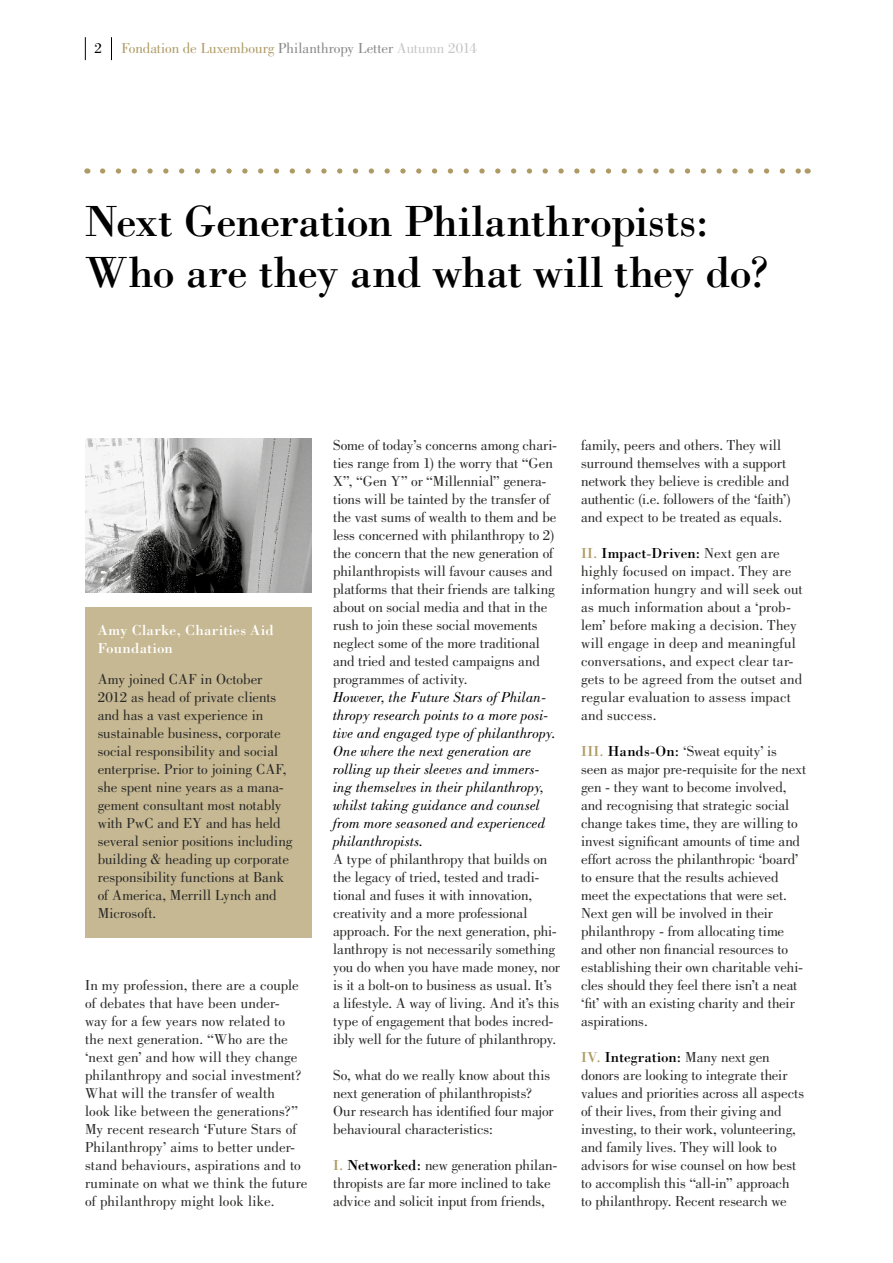
<style>
.page{position:relative;width:893px;height:1263px;background:#fff}
.page>*{position:absolute;margin:0;border:0;box-sizing:border-box;transform-origin:0 0}
.t1{font:45px/51px "Bodoni Std";letter-spacing:-.015em;color:#000}
.t2{font:15px/18px "Bodoni Std";color:#282827}
.t3{font:italic 15px/18px "Bodoni Std";color:#000}
.t4{font:15px "Bodoni Std";color:#ae9a64}
.t5{font:15px/18px "Bodoni Std";letter-spacing:.015em;color:#fff}
.t6{font:15px "Bodoni Std";color:#000}
.s1{color:#878787}
.s2{color:#c6c6c6}
.s3{color:#ae9a64}
.s4{color:#000}
</style>
<div class="page">
<svg style="left:111px;top:37px;width:1px;height:23px"></svg>
<svg style="left:85px;top:37px;width:1px;height:23px"></svg>
<div style="left:85px;top:607px;width:226px;height:330px;background:#c6b892"></div>
<img style="left:85px;top:439px;width:227px;height:153px">
<svg style="left:103px;top:168px;width:696px;height:6px"></svg>
<p class="t6" style="left:94px;top:39px;width:9px">2</p>
<p class="t4" style="left:121px;top:39px;width:357px">Fondation de Luxembourg <span class="s1">Philanthropy Letter</span> <span class="s2">Autumn 2014</span></p>
<h1 class="t1" style="left:85px;top:194px;width:686px">Next Generation Philanthropists:<br>Who are they and what will they do?</h1>
<p class="t5" style="left:98px;top:620px;width:177px">Amy Clarke, Charities Aid<br>Foundation</p>
<p class="t2" style="left:98px;top:670px;width:196px">Amy joined CAF in October<br>2012 as head of private clients and has a vast experience in sustainable business, corporate social responsibility and social enterprise. Prior to joining CAF, she spent nine years as a mana&shy;gement consultant most notably with PwC and EY and has held several senior positions including building &amp; heading up corporate responsibility functions at Bank of America, Merrill Lynch and<br>Microsoft.</p>
<p class="t2" style="left:85px;top:976px;width:224px">In my profession, there are a couple of debates that have been under-<br>way for a few years now related to<br>the next generation. “Who are the ‘next gen’ and how will they change philanthropy and social investment?<br>What will the transfer of wealth<br>look like between the generations?” My recent research ‘Future Stars of Philanthropy’ aims to better under&shy;stand behaviours, aspirations and to ruminate on what we think the future of philanthropy might look like.</p>
<p class="t2" style="left:333px;top:436px;width:226px">Some of today’s concerns among chari&shy;ties range from 1) the worry that “Gen X”, “Gen Y” or “Millennial” genera&shy;tions will be tainted by the transfer of the vast sums of wealth to them and be less concerned with philanthropy to 2) the concern that the new generation of philanthropists will favour causes and platforms that their friends are talking about on social media and that in the rush to join these social movements neglect some of the more traditional and tried and tested campaigns and programmes of activity.</p>
<p class="t3" style="left:333px;top:688px;width:224px">However, the Future Stars of Philan&shy;thropy research points to a more posi&shy;tive and engaged type of philanthropy.<br>One where the next generation are rolling up their sleeves and immers&shy;ing themselves in their philanthropy, whilst taking guidance and counsel from more seasoned and experienced philanthropists.</p>
<p class="t2" style="left:333px;top:850px;width:228px">A type of philanthropy that builds on the legacy of tried, tested and tradi&shy;tional and fuses it with innovation, creativity and a more professional approach. For the next generation, phi&shy;lanthropy is not necessarily something you do when you have made money, nor is it a bolt-on to business as usual. It’s a lifestyle. A way of living. And it’s this type of engagement that bodes incred&shy;ibly well for the future of philanthropy.</p>
<p class="t2" style="left:333px;top:1066px;width:222px">So, what do we really know about this next generation of philanthropists?<br>Our research has identified four major behavioural characteristics:</p>
<p class="t2" style="left:333px;top:1156px;width:226px"><span class="s3">I.</span> <span class="s4">Networked:</span> new generation philan&shy;thropists are far more inclined to take advice and solicit input from friends,</p>
<p class="t2" style="left:581px;top:436px;width:211px">family, peers and others. They will surround themselves with a support network they believe is credible and authentic (i.e. followers of the ‘faith’) and expect to be treated as equals.</p>
<p class="t2" style="left:581px;top:544px;width:223px"><span class="s3">II.</span> <span class="s4">Impact-Driven:</span> Next gen are highly focused on impact. They are information hungry and will seek out as much information about a ‘prob&shy;lem’ before making a decision. They will engage in deep and meaningful conversations, and expect clear tar&shy;gets to be agreed from the outset and regular evaluation to assess impact and success.</p>
<p class="t2" style="left:581px;top:742px;width:227px"><span class="s3">III.</span> <span class="s4">Hands-On:</span> ‘Sweat equity’ is seen as major pre-requisite for the next gen - they want to become involved, and recognising that strategic social change takes time, they are willing to invest significant amounts of time and effort across the philanthropic ‘board’ to ensure that the results achieved meet the expectations that were set.<br>Next gen will be involved in their philanthropy - from allocating time and other non financial resources to establishing their own charitable vehi&shy;cles should they feel there isn’t a neat ‘fit’ with an existing charity and their aspirations.</p>
<p class="t2" style="left:581px;top:1048px;width:224px"><span class="s3">IV.</span> <span class="s4">Integration:</span> Many next gen donors are looking to integrate their values and priorities across all aspects of their lives, from their giving and investing, to their work, volunteering, and family lives. They will look to advisors for wise counsel on how best to accomplish this “all-in” approach<br>to philanthropy. Recent research we</p>
</div>
